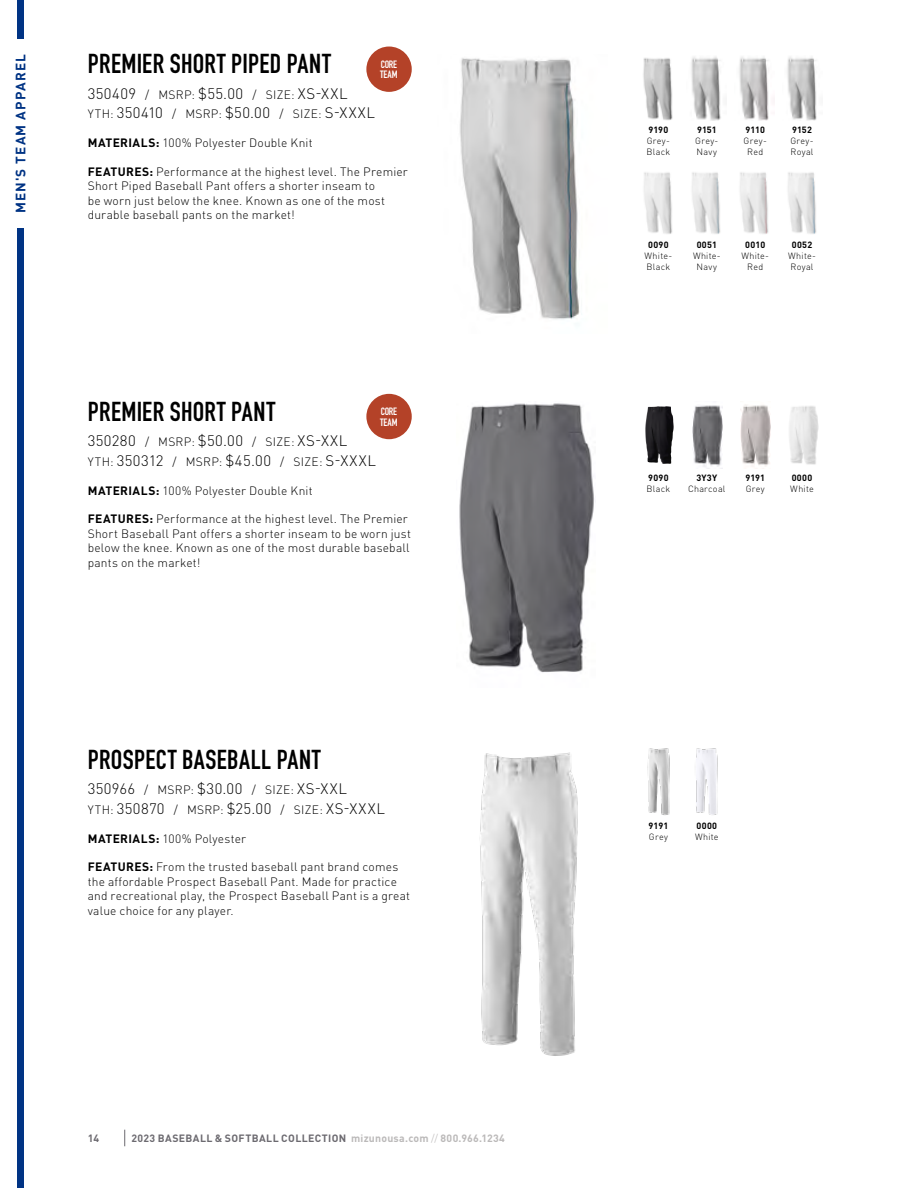
<style>
.page{position:relative;width:918px;height:1188px;background:#fff}
.page>*{position:absolute;margin:0;border:0;box-sizing:border-box;transform-origin:0 0}
.t1{font:27px "DIN Engschrift Std";letter-spacing:.01em;color:#000}
.t2{font:300 15px/19.5px "DINOT";letter-spacing:.03em;color:#000}
.t3{font:700 13.5px "DINOT";letter-spacing:.085em;color:#003384}
.t4{font:300 12px/14.4px "DINOT";letter-spacing:.015em;color:#000}
.t5{font:700 10.5px "DINOT";letter-spacing:.035em;color:#6c6a70}
.t6{font:700 10.5px/10.5px "DIN Condensed";letter-spacing:-.015em;color:#fff}
.t7{font:300 9px/10.8px "DINOT";letter-spacing:.03em;color:#000}
.t8{font:700 9px "DINOT";letter-spacing:.025em;color:#000}
.s1{font-size:12px}
.s2{font-weight:700}
.s3{color:#bbb9b9}
.s4{font-weight:300;color:#bbb9b9}
</style>
<div class="page">
<svg style="left:124px;top:1130px;width:1px;height:16px"></svg>
<div style="left:17px;top:0;width:7px;height:39px;background:#003384"></div>
<div style="left:17px;top:228px;width:7px;height:960px;background:#003384"></div>
<img style="left:480px;top:752px;width:98px;height:304px">
<img style="left:647px;top:748px;width:23px;height:67px">
<img style="left:696px;top:748px;width:22px;height:67px">
<img style="left:459px;top:403px;width:135px;height:270px">
<img style="left:645px;top:406px;width:29px;height:58px">
<img style="left:740px;top:404px;width:30px;height:63px">
<img style="left:693px;top:405px;width:30px;height:62px">
<img style="left:789px;top:406px;width:30px;height:59px">
<div style="left:366px;top:394px;width:46px;height:45px;background:#b44228;border-radius:50%"></div>
<img style="left:460px;top:58px;width:120px;height:262px">
<img style="left:643px;top:58px;width:30px;height:62px">
<img style="left:644px;top:172px;width:29px;height:62px">
<img style="left:739px;top:57px;width:30px;height:64px">
<img style="left:740px;top:172px;width:29px;height:62px">
<img style="left:691px;top:56px;width:30px;height:65px">
<img style="left:692px;top:172px;width:29px;height:62px">
<img style="left:787px;top:57px;width:30px;height:64px">
<img style="left:788px;top:172px;width:29px;height:62px">
<div style="left:366px;top:47px;width:46px;height:45px;background:#b44228;border-radius:50%"></div>
<p class="t3" style="left:10px;top:213px;width:161px;rotate:-90deg">MEN'S TEAM APPAREL</p>
<h1 class="t1" style="left:88px;top:48px;width:245px">PREMIER SHORT PIPED PANT</h1>
<p class="t2" style="left:88px;top:83px;width:289px">350409 <span class="s1">/ MSRP:</span> $55.00 <span class="s1">/ SIZE:</span> XS-XXL<br><span class="s1">YTH:</span> 350410 <span class="s1">/ MSRP:</span> $50.00 <span class="s1">/ SIZE:</span> S-XXXL</p>
<p class="t4" style="left:88px;top:135px;width:226px"><span class="s2">MATERIALS:</span> 100% Polyester Double Knit</p>
<p class="t4" style="left:88px;top:164px;width:322px"><span class="s2">FEATURES:</span> Performance at the highest level. The Premier Short Piped Baseball Pant offers a shorter inseam to<br>be worn just below the knee. Known as one of the most durable baseball pants on the market!</p>
<p class="t6" style="left:380px;top:59px;width:19px">CORE<br>TEAM</p>
<h1 class="t1" style="left:88px;top:395px;width:189px">PREMIER SHORT PANT</h1>
<p class="t2" style="left:88px;top:430px;width:290px">350280 <span class="s1">/ MSRP:</span> $50.00 <span class="s1">/ SIZE:</span> XS-XXL<br><span class="s1">YTH:</span> 350312 <span class="s1">/ MSRP:</span> $45.00 <span class="s1">/ SIZE:</span> S-XXXL</p>
<p class="t4" style="left:88px;top:482px;width:226px"><span class="s2">MATERIALS:</span> 100% Polyester Double Knit</p>
<p class="t4" style="left:88px;top:511px;width:325px"><span class="s2">FEATURES:</span> Performance at the highest level. The Premier Short Baseball Pant offers a shorter inseam to be worn just below the knee. Known as one of the most durable baseball pants on the market!</p>
<p class="t6" style="left:380px;top:406px;width:19px">CORE<br>TEAM</p>
<h1 class="t1" style="left:88px;top:744px;width:235px">PROSPECT BASEBALL PANT</h1>
<p class="t2" style="left:88px;top:778px;width:299px">350966 <span class="s1">/ MSRP:</span> $30.00 <span class="s1">/ SIZE:</span> XS-XXL<br><span class="s1">YTH:</span> 350870 <span class="s1">/ MSRP:</span> $25.00 <span class="s1">/ SIZE:</span> XS-XXXL</p>
<p class="t4" style="left:88px;top:830px;width:160px"><span class="s2">MATERIALS:</span> 100% Polyester</p>
<p class="t4" style="left:88px;top:859px;width:324px"><span class="s2">FEATURES:</span> From the trusted baseball pant brand comes the affordable Prospect Baseball Pant. Made for practice and recreational play, the Prospect Baseball Pant is a great value choice for any player.</p>
<p class="t5" style="left:88px;top:1130px;width:13px">14</p>
<p class="t5" style="left:131px;top:1130px;width:375px">2023 BASEBALL &amp; SOFTBALL COLLECTION <span class="s3">mizunousa.com</span> <span class="s4">//</span> <span class="s3">800.966.1234</span></p>
<p class="t8" style="left:648px;top:123px;width:21px">9190</p>
<p class="t7" style="left:647px;top:135px;width:25px">Grey-<br>Black</p>
<p class="t8" style="left:697px;top:123px;width:21px">9151</p>
<p class="t7" style="left:695px;top:135px;width:25px">Grey-<br>Navy</p>
<p class="t8" style="left:746px;top:123px;width:21px">9110</p>
<p class="t7" style="left:744px;top:135px;width:25px;text-align:center">Grey-<br>Red</p>
<p class="t8" style="left:792px;top:123px;width:21px">9152</p>
<p class="t7" style="left:790px;top:135px;width:25px">Grey-<br>Royal</p>
<p class="t8" style="left:648px;top:238px;width:22px">0090</p>
<p class="t7" style="left:645px;top:250px;width:29px">White-<br>Black</p>
<p class="t8" style="left:697px;top:238px;width:22px">0051</p>
<p class="t7" style="left:693px;top:250px;width:29px;text-align:center">White-<br>Navy</p>
<p class="t8" style="left:745px;top:238px;width:21px">0010</p>
<p class="t7" style="left:741px;top:250px;width:29px;text-align:center">White-<br>Red</p>
<p class="t8" style="left:792px;top:238px;width:22px">0052</p>
<p class="t7" style="left:788px;top:250px;width:29px">White-<br>Royal</p>
<p class="t8" style="left:648px;top:471px;width:22px">9090</p>
<p class="t7" style="left:647px;top:482px;width:25px">Black</p>
<p class="t8" style="left:696px;top:471px;width:22px">3Y3Y</p>
<p class="t7" style="left:688px;top:482px;width:39px">Charcoal</p>
<p class="t8" style="left:745px;top:471px;width:21px">9191</p>
<p class="t7" style="left:746px;top:482px;width:21px">Grey</p>
<p class="t8" style="left:792px;top:471px;width:22px">0000</p>
<p class="t7" style="left:790px;top:482px;width:25px">White</p>
<p class="t8" style="left:649px;top:819px;width:21px">9191</p>
<p class="t7" style="left:649px;top:831px;width:21px">Grey</p>
<p class="t8" style="left:697px;top:819px;width:22px">0000</p>
<p class="t7" style="left:695px;top:831px;width:25px">White</p>
</div>
